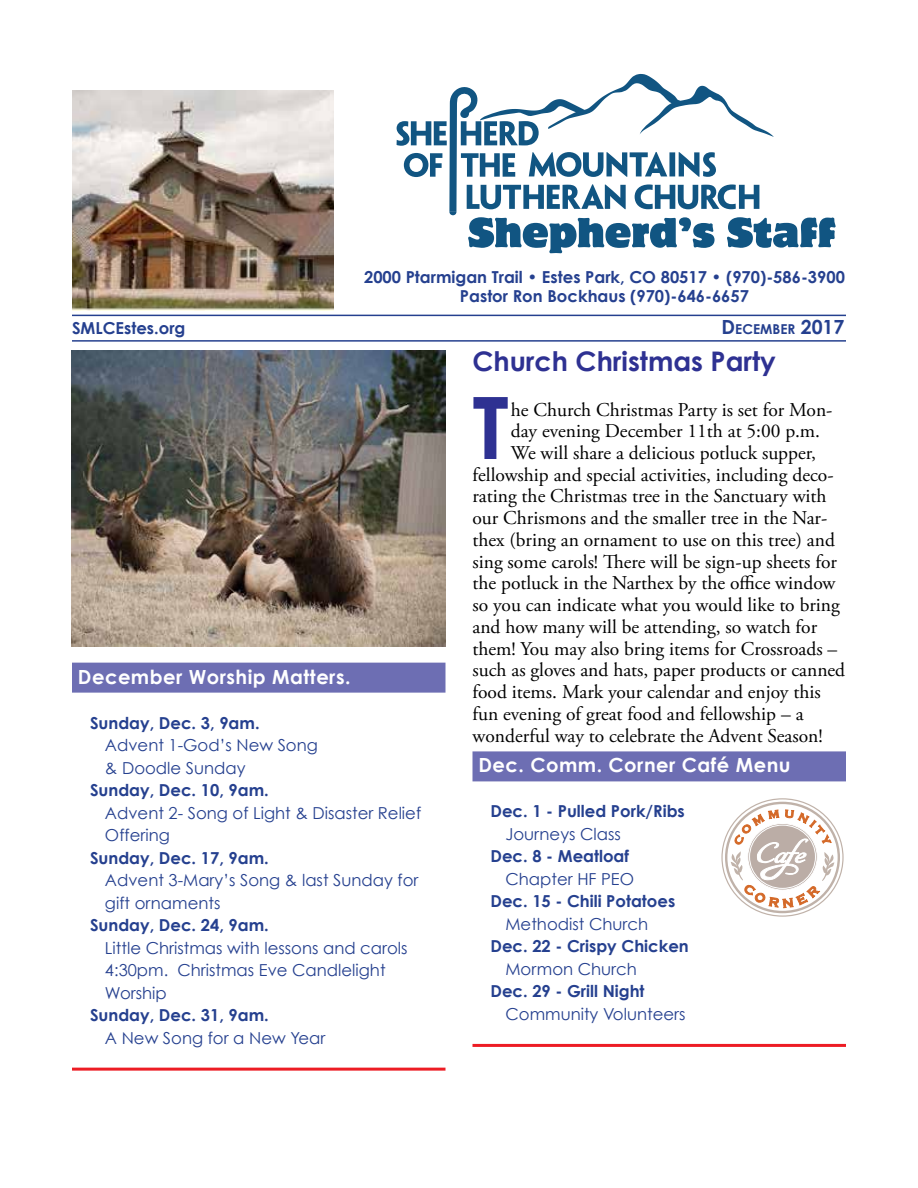
<style>
.page{position:relative;width:918px;height:1188px;background:#fff}
.page>*{position:absolute;margin:0;border:0;box-sizing:border-box;transform-origin:0 0}
.t1{font:700 86.25px "Century Gothic";color:#2e3192}
.t2{font:700 27px "Century Gothic";color:#2e3192}
.t3{font:19.5px "Adobe Garamond Pro";color:#000}
.t4{font:700 19.5px "Century Gothic";letter-spacing:.025em;color:#fff}
.t5{font:16.5px/22.5px "Century Gothic";color:#25408f}
.t6{font:700 16.5px/19.8px "Century Gothic";color:#25408f;text-align:center}
.t7{font:700 13.65px "Century Gothic";color:#25408f}
.s1{font-size:19.5px}
</style>
<div class="page">
<hr style="left:72px;top:315px;width:774px;height:1px;background:#25408f">
<hr style="left:72px;top:340px;width:774px;height:2px;background:#25408f">
<img style="left:72px;top:90px;width:261px;height:221px">
<div style="left:72px;top:663px;width:374px;height:30px;background:#6d6eb3"></div>
<hr style="left:72px;top:1068px;width:374px;height:3px;background:#ed1c24">
<div style="left:472px;top:751px;width:374px;height:30px;background:#6d6eb3"></div>
<hr style="left:472px;top:1044px;width:374px;height:3px;background:#ed1c24">
<svg style="left:397px;top:74px;width:439px;height:179px"></svg>
<svg style="left:730px;top:798px;width:105px;height:119px"></svg>
<img style="left:72px;top:350px;width:374px;height:296px">
<p class="t6" style="left:364px;top:266px;width:482px">2000 Ptarmigan Trail • Estes Park, CO 80517 • (970)-586-3900<br>Pastor Ron Bockhaus (970)-646-6657</p>
<p class="t6" style="left:72px;top:318px;width:115px">SMLCEstes.org</p>
<p class="t7" style="left:722px;top:321px;width:124px"><span class="s1">D</span>ECEMBER <span class="s1">2017</span></p>
<p class="t4" style="left:78px;top:664px;width:274px">December Worship Matters.</p>
<p class="t6" style="left:90px;top:712px;width:171px">Sunday, Dec. 3, 9am.</p>
<p class="t5" style="left:105px;top:734px;width:214px">Advent 1-God’s New Song &amp; Doodle Sunday</p>
<p class="t6" style="left:90px;top:780px;width:180px">Sunday, Dec. 10, 9am.</p>
<p class="t5" style="left:105px;top:801px;width:318px">Advent 2- Song of Light &amp; Disaster Relief<br>Offering</p>
<p class="t6" style="left:90px;top:847px;width:180px">Sunday, Dec. 17, 9am.</p>
<p class="t5" style="left:105px;top:869px;width:315px">Advent 3-Mary’s Song &amp; last Sunday for gift ornaments</p>
<p class="t6" style="left:90px;top:915px;width:180px">Sunday, Dec. 24, 9am.</p>
<p class="t5" style="left:105px;top:936px;width:304px">Little Christmas with lessons and carols<br>4:30pm. Christmas Eve Candlelight<br>Worship</p>
<p class="t6" style="left:90px;top:1005px;width:180px">Sunday, Dec. 31, 9am.</p>
<p class="t5" style="left:105px;top:1026px;width:222px">A New Song for a New Year</p>
<h2 class="t2" style="left:472px;top:344px;width:305px">Church Christmas Party</h2>
<h1 class="t1" style="left:472px;top:373px;width:38px">T</h1>
<p class="t3" style="left:511px;top:398px;width:323px">he Church Christmas Party is set for Mon-</p>
<p class="t3" style="left:511px;top:419px;width:311px">day evening December 11th at 5:00 p.m.</p>
<p class="t3" style="left:511px;top:441px;width:307px">We will share a delicious potluck supper,</p>
<p class="t3" style="left:473px;top:463px;width:363px">fellowship and special activities, including deco-</p>
<p class="t3" style="left:473px;top:485px;width:356px">rating the Christmas tree in the Sanctuary with</p>
<p class="t3" style="left:473px;top:506px;width:356px">our Chrismons and the smaller tree in the Nar-</p>
<p class="t3" style="left:473px;top:528px;width:364px">thex (bring an ornament to use on this tree) and</p>
<p class="t3" style="left:473px;top:550px;width:366px">sing some carols! There will be sign-up sheets for</p>
<p class="t3" style="left:473px;top:572px;width:364px">the potluck in the Narthex by the office window</p>
<p class="t3" style="left:473px;top:593px;width:369px">so you can indicate what you would like to bring</p>
<p class="t3" style="left:473px;top:615px;width:346px">and how many will be attending, so watch for</p>
<p class="t3" style="left:473px;top:637px;width:366px">them! You may also bring items for Crossroads –</p>
<p class="t3" style="left:473px;top:659px;width:374px">such as gloves and hats, paper products or canned</p>
<p class="t3" style="left:473px;top:680px;width:350px">food items. Mark your calendar and enjoy this</p>
<p class="t3" style="left:473px;top:702px;width:333px">fun evening of great food and fellowship – a</p>
<p class="t3" style="left:473px;top:724px;width:352px">wonderful way to celebrate the Advent Season!</p>
<p class="t4" style="left:478px;top:753px;width:314px">Dec. Comm. Corner Café Menu</p>
<p class="t6" style="left:490px;top:801px;width:196px">Dec. 1 - Pulled Pork/Ribs</p>
<p class="t5" style="left:505px;top:822px;width:117px">Journeys Class</p>
<p class="t6" style="left:490px;top:846px;width:140px">Dec. 8 - Meatloaf</p>
<p class="t5" style="left:505px;top:867px;width:130px">Chapter HF PEO</p>
<p class="t6" style="left:490px;top:891px;width:186px">Dec. 15 - Chili Potatoes</p>
<p class="t5" style="left:505px;top:913px;width:144px">Methodist Church</p>
<p class="t6" style="left:490px;top:936px;width:200px">Dec. 22 - Crispy Chicken</p>
<p class="t5" style="left:505px;top:958px;width:133px">Mormon Church</p>
<p class="t6" style="left:490px;top:981px;width:156px">Dec. 29 - Grill Night</p>
<p class="t5" style="left:505px;top:1003px;width:182px">Community Volunteers</p>
</div>
